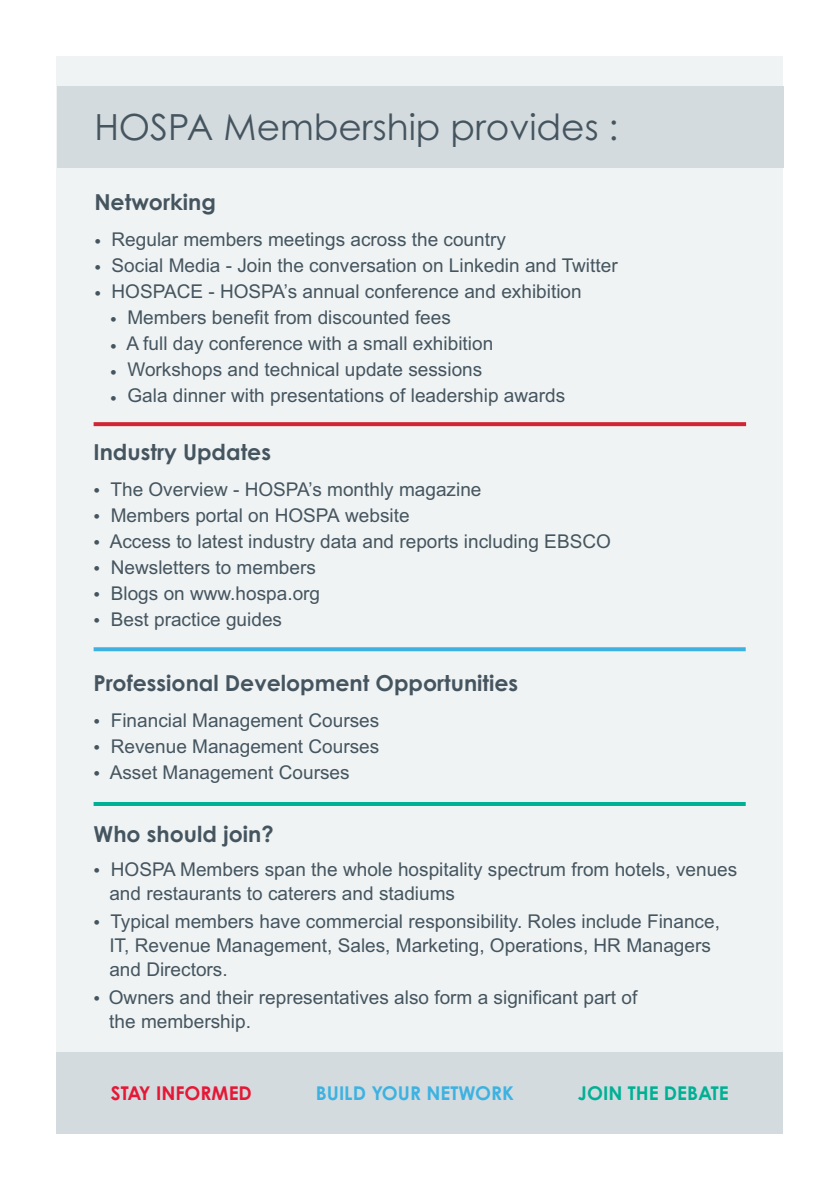
<style>
.page{position:relative;width:840px;height:1191px;background:#fff}
.page>*{position:absolute;margin:0;border:0;box-sizing:border-box;transform-origin:0 0}
.t1{font:36px "Century Gothic Pro";color:#45555f}
.t2{font:700 22px "Century Gothic Pro";color:#45555f}
.t3{font:19px/24px "Arial";color:#45555f}
.t4{font:700 19px "Century Gothic Pro";color:#3db2e1}
.t5{font:700 19px "Century Gothic Pro";color:#00b094}
.t6{font:700 19px "Century Gothic Pro";color:#e51836}
</style>
<div class="page">
<div style="left:57px;top:57px;width:725px;height:1077px;background:#eff3f4"></div>
<div style="left:57px;top:86px;width:725px;height:82px;background:#d4dbdf"></div>
<div style="left:57px;top:1052px;width:725px;height:82px;background:#d4dbdf"></div>
<hr style="left:93px;top:802px;width:652px;height:4px;background:#00b094">
<svg style="left:94px;top:647px;width:651px;height:4px;background:#48b6e2"></svg>
<svg style="left:94px;top:422px;width:651px;height:4px;background:#d12d3b"></svg>
<h1 class="t1" style="left:94px;top:114px;width:525px">HOSPA Membership provides :</h1>
<p class="t2" style="left:94px;top:194px;width:123px">Networking</p>
<p class="t3" style="left:94px;top:227px;width:413px">• Regular members meetings across the country</p>
<p class="t3" style="left:94px;top:253px;width:524px">• Social Media - Join the conversation on Linkedin and Twitter</p>
<p class="t3" style="left:94px;top:279px;width:488px">• HOSPACE - HOSPA’s annual conference and exhibition</p>
<p class="t3" style="left:110px;top:305px;width:342px">• Members benefit from discounted fees</p>
<p class="t3" style="left:110px;top:331px;width:384px">• A full day conference with a small exhibition</p>
<p class="t3" style="left:110px;top:357px;width:373px">• Workshops and technical update sessions</p>
<p class="t3" style="left:110px;top:383px;width:456px">• Gala dinner with presentations of leadership awards</p>
<p class="t2" style="left:93px;top:444px;width:179px">Industry Updates</p>
<p class="t3" style="left:93px;top:477px;width:389px">• The Overview - HOSPA’s monthly magazine</p>
<p class="t3" style="left:93px;top:503px;width:317px">• Members portal on HOSPA website</p>
<p class="t3" style="left:93px;top:529px;width:518px">• Access to latest industry data and reports including EBSCO</p>
<p class="t3" style="left:93px;top:555px;width:224px">• Newsletters to members</p>
<p class="t3" style="left:93px;top:581px;width:228px">• Blogs on www.hospa.org</p>
<p class="t3" style="left:93px;top:607px;width:190px">• Best practice guides</p>
<p class="t2" style="left:93px;top:674px;width:426px">Professional Development Opportunities</p>
<p class="t3" style="left:93px;top:708px;width:287px">• Financial Management Courses</p>
<p class="t3" style="left:93px;top:734px;width:287px">• Revenue Management Courses</p>
<p class="t3" style="left:93px;top:760px;width:257px">• Asset Management Courses</p>
<p class="t2" style="left:93px;top:826px;width:181px">Who should join?</p>
<p class="t3" style="left:109px;top:857px;width:629px;text-indent:-16px">• HOSPA Members span the whole hospitality spectrum from hotels, venues and restaurants to caterers and stadiums</p>
<p class="t3" style="left:109px;top:909px;width:612px;text-indent:-16px">• Typical members have commercial responsibility. Roles include Finance,<br>IT, Revenue Management, Sales, Marketing, Operations, HR Managers and Directors.</p>
<p class="t3" style="left:109px;top:985px;width:529px;text-indent:-16px">• Owners and their representatives also form a significant part of the membership.</p>
<p class="t6" style="left:111px;top:1086px;width:142px">STAY INFORMED</p>
<p class="t4" style="left:315px;top:1086px;width:199px">BUILD YOUR NETWORK</p>
<p class="t5" style="left:577px;top:1086px;width:152px">JOIN THE DEBATE</p>
</div>
